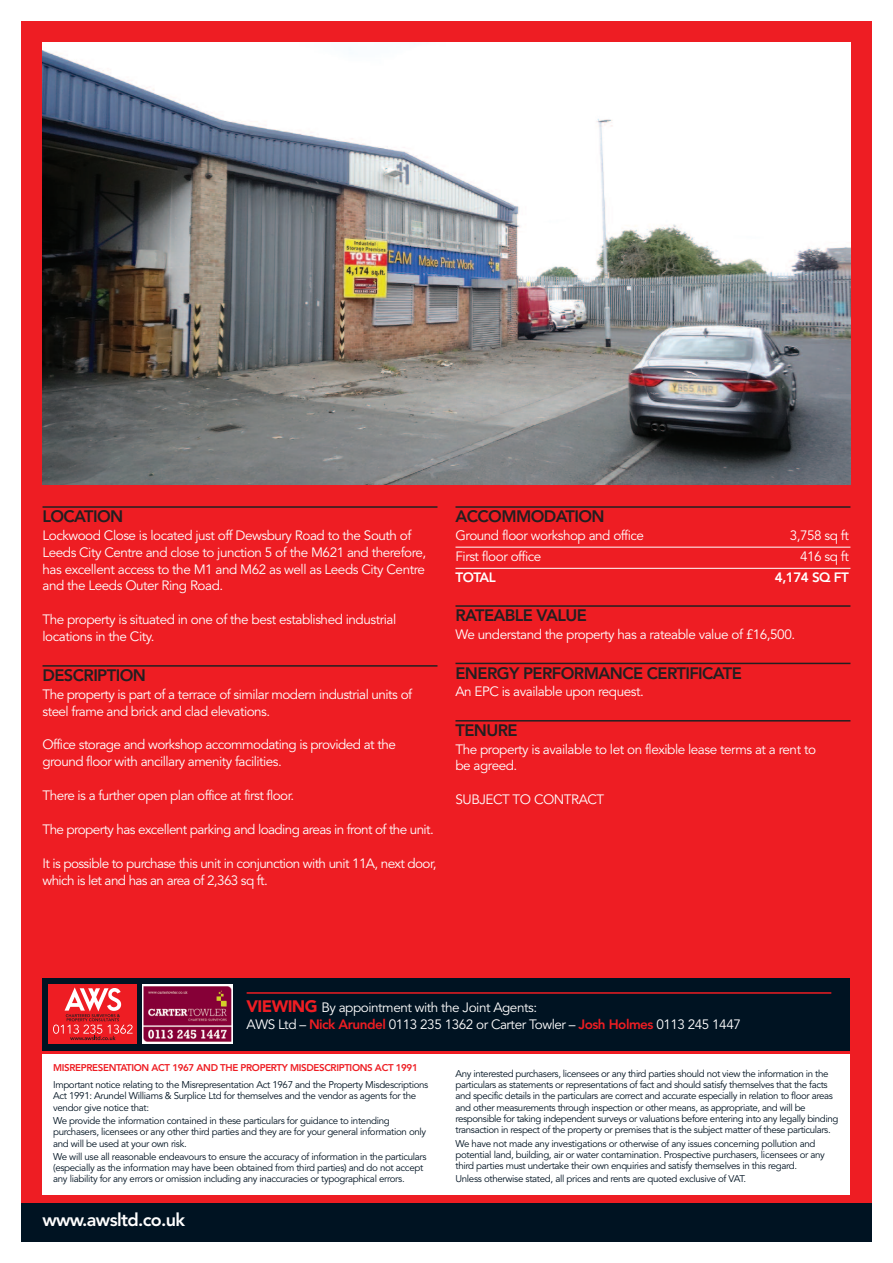
<style>
.page{position:relative;width:893px;height:1263px;background:#fff}
.page>*{position:absolute;margin:0;border:0;box-sizing:border-box;transform-origin:0 0}
.t1{font:800 18px "Avenir";letter-spacing:-.035em;color:#fff}
.t2{font:800 16.5px "Avenir";letter-spacing:-.035em;color:#231f20}
.t3{font:13.5px/17px "Avenir";letter-spacing:-.035em;color:#fff}
.t4{font:800 13.5px "Avenir";letter-spacing:-.035em;color:#fff}
.t5{font:9.75px/11.2px "Avenir";letter-spacing:-.035em;color:#001322}
.t6{font:800 9.75px "Avenir";letter-spacing:-.035em;color:#ee1d23}
.s1{font-weight:900;font-size:16.5px;color:#ee1d23}
.s2{font-weight:800;color:#ee1d23}
</style>
<div class="page">
<div style="left:21px;top:21px;width:851px;height:1221px;background:#ee1d23"></div>
<div style="left:21px;top:1203px;width:851px;height:39px;background:#001322"></div>
<div style="left:43px;top:978px;width:807px;height:72px;background:#001322"></div>
<div style="left:43px;top:1054px;width:807px;height:141px;background:#fff"></div>
<div style="left:49px;top:984px;width:88px;height:60px;background:#ee1d23"></div>
<svg style="left:53px;top:987px;width:80px;height:53px"></svg>
<hr style="left:43px;top:506px;width:394px;height:2px;background:#231f20">
<hr style="left:43px;top:665px;width:394px;height:2px;background:#231f20">
<hr style="left:455px;top:506px;width:395px;height:2px;background:#231f20">
<hr style="left:455px;top:547px;width:395px;height:1px;background:#fff">
<hr style="left:455px;top:568px;width:395px;height:1px;background:#fff">
<hr style="left:455px;top:605px;width:395px;height:2px;background:#231f20">
<hr style="left:455px;top:663px;width:395px;height:1px;background:#231f20">
<hr style="left:455px;top:720px;width:395px;height:1px;background:#231f20">
<img style="left:43px;top:43px;width:807px;height:442px">
<img style="left:142px;top:984px;width:90px;height:60px">
<hr style="left:247px;top:992px;width:584px;height:2px;background:#ee1d23">
<h2 class="t2" style="left:43px;top:510px;width:82px">LOCATION</h2>
<h3 class="t3" style="left:43px;top:528px;width:385px">Lockwood Close is located just off Dewsbury Road to the South of Leeds City Centre and close to junction 5 of the M621 and therefore, has excellent access to the M1 and M62 as well as Leeds City Centre and the Leeds Outer Ring Road.</h3>
<h3 class="t3" style="left:43px;top:612px;width:355px">The property is situated in one of the best established industrial locations in the City.</h3>
<h2 class="t2" style="left:43px;top:669px;width:105px">DESCRIPTION</h2>
<h3 class="t3" style="left:43px;top:686px;width:371px">The property is part of a terrace of similar modern industrial units of steel frame and brick and clad elevations.</h3>
<h3 class="t3" style="left:43px;top:737px;width:355px">Office storage and workshop accommodating is provided at the ground floor with ancillary amenity facilities.</h3>
<h3 class="t3" style="left:43px;top:788px;width:253px">There is a further open plan office at first floor.</h3>
<h3 class="t3" style="left:43px;top:822px;width:393px">The property has excellent parking and loading areas in front of the unit.</h3>
<h3 class="t3" style="left:43px;top:856px;width:395px">It is possible to purchase this unit in conjunction with unit 11A, next door, which is let and has an area of 2,363 sq ft.</h3>
<h2 class="t2" style="left:455px;top:510px;width:151px">ACCOMMODATION</h2>
<h3 class="t3" style="left:455px;top:528px;width:190px">Ground floor workshop and office</h3>
<h3 class="t3" style="left:790px;top:528px;width:61px">3,758 sq ft</h3>
<h3 class="t3" style="left:455px;top:549px;width:87px">First floor office</h3>
<h3 class="t3" style="left:800px;top:549px;width:50px">416 sq ft</h3>
<h3 class="t4" style="left:455px;top:572px;width:42px">TOTAL</h3>
<h3 class="t4" style="left:775px;top:572px;width:75px">4,174 SQ FT</h3>
<h2 class="t2" style="left:455px;top:609px;width:133px">RATEABLE VALUE</h2>
<h3 class="t3" style="left:455px;top:627px;width:341px">We understand the property has a rateable value of £16,500.</h3>
<h2 class="t2" style="left:455px;top:666px;width:288px">ENERGY PERFORMANCE CERTIFICATE</h2>
<h3 class="t3" style="left:455px;top:684px;width:190px">An EPC is available upon request.</h3>
<h2 class="t2" style="left:455px;top:723px;width:64px">TENURE</h2>
<h3 class="t3" style="left:455px;top:741px;width:362px">The property is available to let on flexible lease terms at a rent to be agreed.</h3>
<h3 class="t3" style="left:455px;top:792px;width:150px">SUBJECT TO CONTRACT</h3>
<h3 class="t3" style="left:247px;top:999px;width:496px;line-height:17.7px"><span class="s1">VIEWING</span> By appointment with the Joint Agents:<br>AWS Ltd – <span class="s2">Nick Arundel</span> 0113 235 1362 or Carter Towler – <span class="s2">Josh Holmes</span> 0113 245 1447</h3>
<p class="t6" style="left:53px;top:1063px;width:366px">MISREPRESENTATION ACT 1967 AND THE PROPERTY MISDESCRIPTIONS ACT 1991</p>
<p class="t5" style="left:53px;top:1080px;width:377px">Important notice relating to the Misrepresentation Act 1967 and the Property Misdescriptions<br>Act 1991: Arundel Williams &amp; Surplice Ltd for themselves and the vendor as agents for the vendor give notice that:</p>
<p class="t5" style="left:53px;top:1116px;width:375px">We provide the information contained in these particulars for guidance to intending purchasers, licensees or any other third parties and they are for your general information only and will be used at your own risk.</p>
<p class="t5" style="left:53px;top:1152px;width:375px">We will use all reasonable endeavours to ensure the accuracy of information in the particulars (especially as the information may have been obtained from third parties) and do not accept any liability for any errors or omission including any inaccuracies or typographical errors.</p>
<h1 class="t1" style="left:43px;top:1212px;width:144px">www.awsltd.co.uk</h1>
<p class="t5" style="left:455px;top:1069px;width:384px">Any interested purchasers, licensees or any third parties should not view the information in the particulars as statements or representations of fact and should satisfy themselves that the facts and specific details in the particulars are correct and accurate especially in relation to floor areas and other measurements through inspection or other means, as appropriate, and will be responsible for taking independent surveys or valuations before entering into any legally binding transaction in respect of the property or premises that is the subject matter of these particulars.</p>
<p class="t5" style="left:455px;top:1138px;width:371px">We have not made any investigations or otherwise of any issues concerning pollution and potential land, building, air or water contamination. Prospective purchasers, licensees or any third parties must undertake their own enquiries and satisfy themselves in this regard.</p>
<p class="t5" style="left:455px;top:1174px;width:292px">Unless otherwise stated, all prices and rents are quoted exclusive of VAT.</p>
</div>
